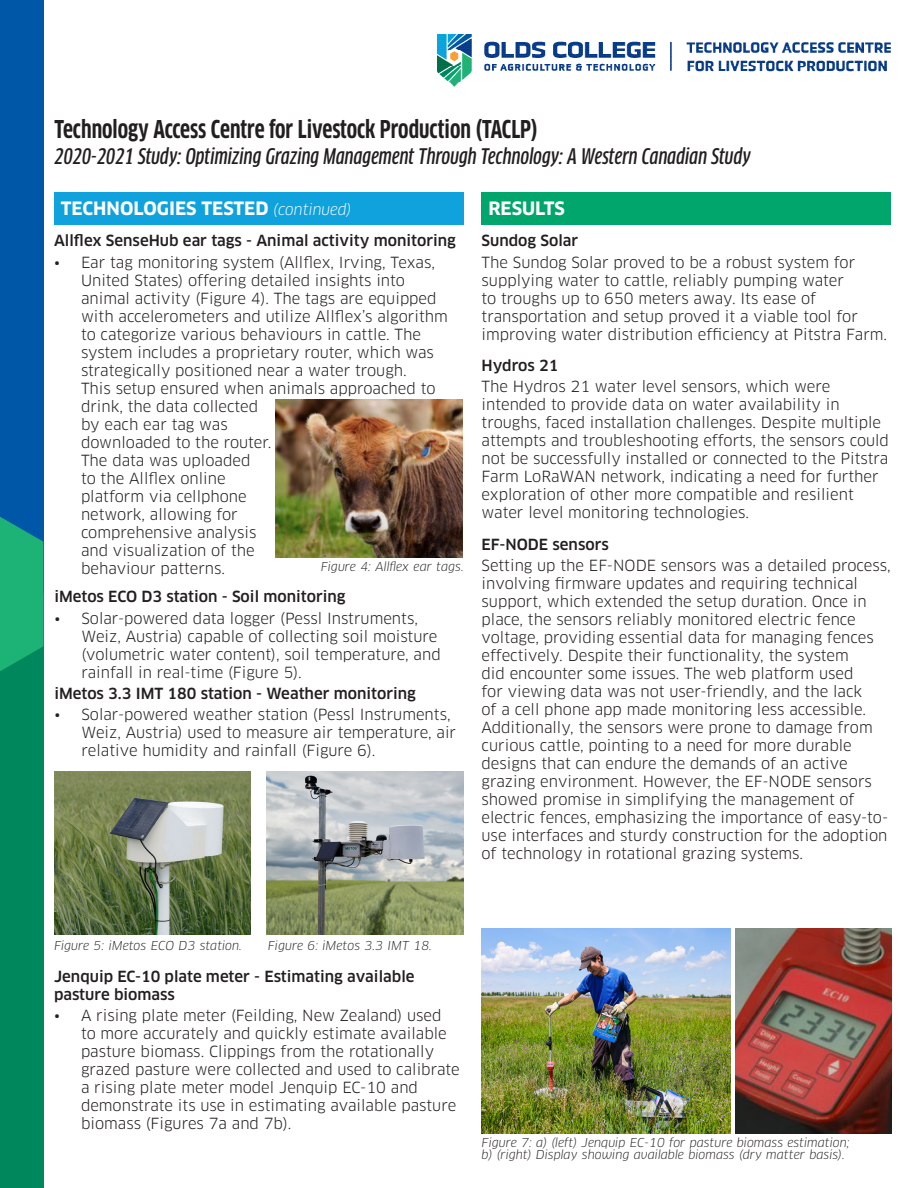
<style>
.page{position:relative;width:918px;height:1188px;background:#fff}
.page>*{position:absolute;margin:0;border:0;box-sizing:border-box;transform-origin:0 0}
.t1{font:700 condensed 24px "Clan Pro";color:#231f20}
.t2{font:italic 500 condensed 21px "Clan Pro";color:#231f20}
.t3{font:700 18px "Clan Pro";color:#fff}
.t4{font:15px/18px "Clan Pro";color:#231f20}
.t5{font:500 15px/18px "Clan Pro";color:#231f20}
.t6{font:italic 12px/12px "Clan Pro";color:#231f20}
.s1{font-weight:400;font-style:italic;font-size:15px}
</style>
<div class="page">
<img style="left:437px;top:35px;width:454px;height:51px">
<div style="left:0;top:0;width:43px;height:594px;background:#0157a7"></div>
<div style="left:0;top:594px;width:43px;height:594px;background:#00875c"></div>
<svg style="left:0;top:517px;width:43px;height:154px"></svg>
<div style="left:482px;top:192px;width:409px;height:33px;background:#00a66c"></div>
<div style="left:54px;top:192px;width:410px;height:33px;background:#0fa2dd"></div>
<img style="left:276px;top:400px;width:187px;height:158px">
<img style="left:54px;top:771px;width:196px;height:164px">
<img style="left:267px;top:771px;width:196px;height:164px">
<img style="left:482px;top:928px;width:248px;height:206px">
<img style="left:735px;top:928px;width:157px;height:206px">
<p class="t1" style="left:54px;top:116px;width:485px">Technology Access Centre for Livestock Production (TACLP)</p>
<p class="t2" style="left:54px;top:144px;width:698px">2020-2021 Study: Optimizing Grazing Management Through Technology: A Western Canadian Study</p>
<p class="t3" style="left:61px;top:198px;width:292px">TECHNOLOGIES TESTED <span class="s1">(continued)</span></p>
<p class="t5" style="left:54px;top:232px;width:404px">Allflex SenseHub ear tags - Animal activity monitoring</p>
<p class="t4" style="left:81px;top:253px;width:368px;text-indent:-27px">• Ear tag monitoring system (Allflex, Irving, Texas, United States) offering detailed insights into animal activity (Figure 4). The tags are equipped with accelerometers and utilize Allflex’s algorithm to categorize various behaviours in cattle. The system includes a proprietary router, which was strategically positioned near a water trough.<br>This setup ensured when animals approached to drink, the data collected<br>by each ear tag was<br>downloaded to the router.<br>The data was uploaded<br>to the Allflex online<br>platform via cellphone<br>network, allowing for<br>comprehensive analysis<br>and visualization of the<br>behaviour patterns.</p>
<p class="t5" style="left:54px;top:588px;width:293px">iMetos ECO D3 station - Soil monitoring</p>
<p class="t4" style="left:81px;top:609px;width:361px;text-indent:-27px">• Solar-powered data logger (Pessl Instruments, Weiz, Austria) capable of collecting soil moisture (volumetric water content), soil temperature, and rainfall in real-time (Figure 5).</p>
<p class="t5" style="left:54px;top:685px;width:363px">iMetos 3.3 IMT 180 station - Weather monitoring</p>
<p class="t4" style="left:81px;top:706px;width:376px;text-indent:-27px">• Solar-powered weather station (Pessl Instruments,<br>Weiz, Austria) used to measure air temperature, air relative humidity and rainfall (Figure 6).</p>
<p class="t3" style="left:488px;top:198px;width:78px">RESULTS</p>
<p class="t5" style="left:482px;top:232px;width:98px">Sundog Solar</p>
<p class="t4" style="left:482px;top:253px;width:407px">The Sundog Solar proved to be a robust system for supplying water to cattle, reliably pumping water<br>to troughs up to 650 meters away. Its ease of transportation and setup proved it a viable tool for improving water distribution efficiency at Pitstra Farm.</p>
<p class="t5" style="left:482px;top:357px;width:78px">Hydros 21</p>
<p class="t4" style="left:482px;top:378px;width:409px">The Hydros 21 water level sensors, which were intended to provide data on water availability in troughs, faced installation challenges. Despite multiple attempts and troubleshooting efforts, the sensors could not be successfully installed or connected to the Pitstra Farm LoRaWAN network, indicating a need for further exploration of other more compatible and resilient water level monitoring technologies.</p>
<p class="t5" style="left:482px;top:536px;width:129px">EF-NODE sensors</p>
<p class="t4" style="left:482px;top:557px;width:411px">Setting up the EF-NODE sensors was a detailed process, involving firmware updates and requiring technical support, which extended the setup duration. Once in place, the sensors reliably monitored electric fence voltage, providing essential data for managing fences effectively. Despite their functionality, the system<br>did encounter some issues. The web platform used<br>for viewing data was not user-friendly, and the lack<br>of a cell phone app made monitoring less accessible.<br>Additionally, the sensors were prone to damage from curious cattle, pointing to a need for more durable designs that can endure the demands of an active grazing environment. However, the EF-NODE sensors showed promise in simplifying the management of electric fences, emphasizing the importance of easy-to&shy;use interfaces and sturdy construction for the adoption of technology in rotational grazing systems.</p>
<p class="t6" style="left:321px;top:560px;width:145px">Figure 4: Allflex ear tags.</p>
<p class="t6" style="left:54px;top:939px;width:190px">Figure 5: iMetos ECO D3 station.</p>
<p class="t6" style="left:268px;top:939px;width:166px">Figure 6: iMetos 3.3 IMT 18.</p>
<p class="t5" style="left:54px;top:968px;width:362px">Jenquip EC-10 plate meter - Estimating available pasture biomass</p>
<p class="t4" style="left:81px;top:1007px;width:380px;text-indent:-27px">• A rising plate meter (Feilding, New Zealand) used to more accurately and quickly estimate available pasture biomass. Clippings from the rotationally grazed pasture were collected and used to calibrate a rising plate meter model Jenquip EC-10 and demonstrate its use in estimating available pasture biomass (Figures 7a and 7b).</p>
<p class="t6" style="left:482px;top:1137px;width:370px">Figure 7: a) (left) Jenquip EC-10 for pasture biomass estimation; b) (right) Display showing available biomass (dry matter basis).</p>
</div>
